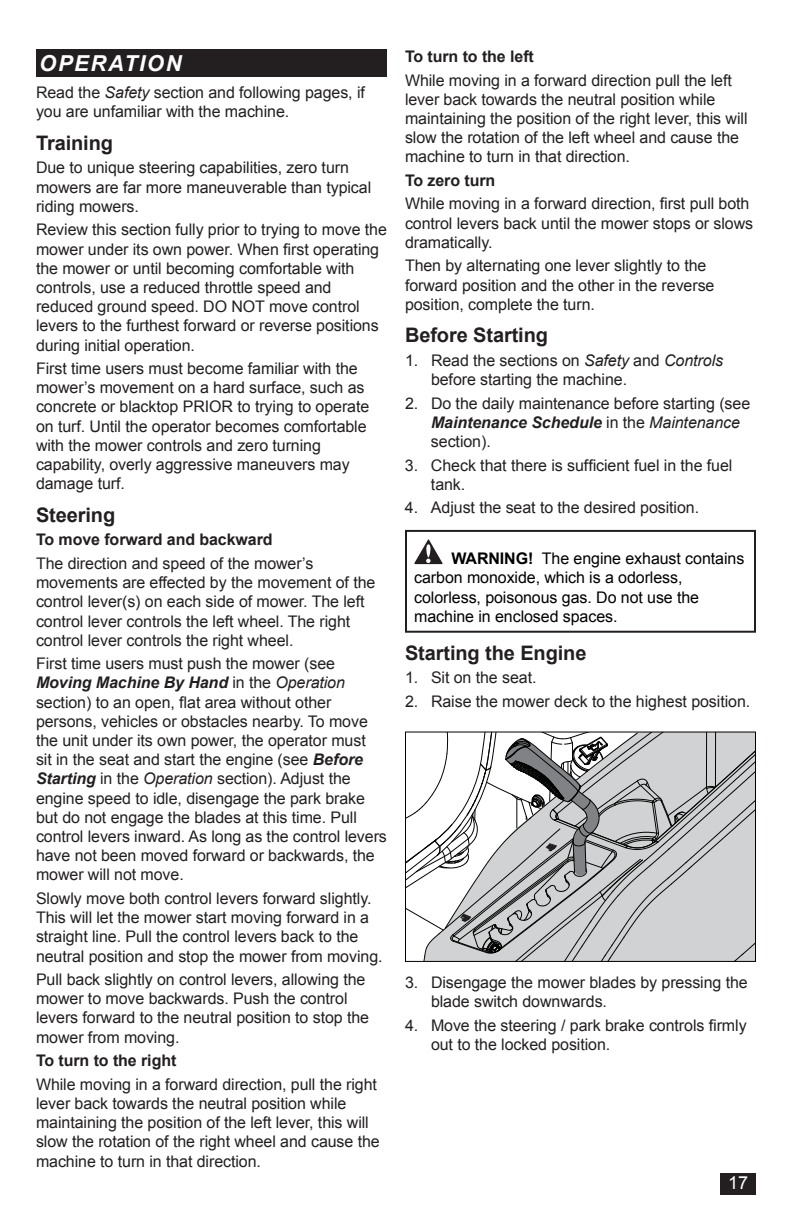
<style>
.page{position:relative;width:792px;height:1224px;background:#fff}
.page>*{position:absolute;margin:0;border:0;box-sizing:border-box;transform-origin:0 0}
.t1{font:italic 700 22px "Arial";letter-spacing:.075em;color:#fff}
.Head_10A{font:700 20px "Arial";letter-spacing:-.005em;color:#231f20}
.Head_10{font:700 20px "Arial";letter-spacing:-.005em;color:#231f20}
.t2{font:18px "Arial";color:#fff}
.Body_Text{font:16px/19.2px "Arial";letter-spacing:-.005em;color:#231f20}
.Warning{font:16px/19.2px "Arial";letter-spacing:-.005em;color:#000}
.Body_Bold{font:700 16px "Arial";letter-spacing:-.005em;color:#231f20}
.s1{font-style:italic}
.s2{font-weight:700;font-style:italic}
.s3{font-weight:700}
</style>
<div class="page">
<svg style="left:407px;top:734px;width:347px;height:226px"></svg>
<div style="left:405px;top:732px;width:351px;height:230px;border:1px solid #000"></div>
<div style="left:721px;top:1174px;width:35px;height:21px;background:#231f20"></div>
<div style="left:36px;top:49px;width:351px;height:27px;background:#231f20"></div>
<svg style="left:414px;top:539px;width:29px;height:25px"></svg>
<div style="left:405px;top:530px;width:351px;height:103px;border:2px solid #231f20"></div>
<h1 class="t1" style="left:39px;top:48px;width:144px">OPERATION</h1>
<p class="Body_Text" style="left:36px;top:83px;width:330px">Read the <span class="s1">Safety</span> section and following pages, if you are unfamiliar with the machine.</p>
<p class="Head_10" style="left:36px;top:130px;width:79px">Training</p>
<p class="Body_Text" style="left:36px;top:158px;width:337px">Due to unique steering capabilities, zero turn mowers are far more maneuverable than typical riding mowers.</p>
<p class="Body_Text" style="left:36px;top:220px;width:352px">Review this section fully prior to trying to move the mower under its own power. When first operating the mower or until becoming comfortable with controls, use a reduced throttle speed and reduced ground speed. DO NOT move control levers to the furthest forward or reverse positions during initial operation.</p>
<p class="Body_Text" style="left:36px;top:359px;width:335px">First time users must become familiar with the mower’s movement on a hard surface, such as concrete or blacktop PRIOR to trying to operate on turf. Until the operator becomes comfortable with the mower controls and zero turning capability, overly aggressive maneuvers may damage turf.</p>
<p class="Head_10A" style="left:36px;top:502px;width:81px">Steering</p>
<p class="Body_Bold" style="left:36px;top:529px;width:238px">To move forward and backward</p>
<p class="Body_Text" style="left:36px;top:554px;width:341px">The direction and speed of the mower’s movements are effected by the movement of the control lever(s) on each side of mower. The left control lever controls the left wheel. The right control lever controls the right wheel.</p>
<p class="Body_Text" style="left:36px;top:654px;width:352px">First time users must push the mower (see <span class="s2">Moving Machine By Hand</span> in the <span class="s1">Operation </span>section) to an open, flat area without other persons, vehicles or obstacles nearby. To move the unit under its own power, the operator must<br>sit in the seat and start the engine (see <span class="s2">Before Starting</span> in the <span class="s1">Operation</span> section). Adjust the engine speed to idle, disengage the park brake but do not engage the blades at this time. Pull control levers inward. As long as the control levers have not been moved forward or backwards, the mower will not move.</p>
<p class="Body_Text" style="left:36px;top:889px;width:348px">Slowly move both control levers forward slightly.<br>This will let the mower start moving forward in a straight line. Pull the control levers back to the neutral position and stop the mower from moving.</p>
<p class="Body_Text" style="left:36px;top:970px;width:335px">Pull back slightly on control levers, allowing the mower to move backwards. Push the control levers forward to the neutral position to stop the mower from moving.</p>
<p class="Body_Bold" style="left:36px;top:1050px;width:142px">To turn to the right</p>
<p class="Body_Text" style="left:36px;top:1075px;width:345px">While moving in a forward direction, pull the right lever back towards the neutral position while maintaining the position of the left lever, this will slow the rotation of the right wheel and cause the machine to turn in that direction.</p>
<p class="Body_Bold" style="left:405px;top:46px;width:130px">To turn to the left</p>
<p class="Body_Text" style="left:405px;top:71px;width:344px">While moving in a forward direction pull the left lever back towards the neutral position while maintaining the position of the right lever, this will slow the rotation of the left wheel and cause the machine to turn in that direction.</p>
<p class="Body_Bold" style="left:405px;top:170px;width:92px">To zero turn</p>
<p class="Body_Text" style="left:405px;top:194px;width:350px">While moving in a forward direction, first pull both control levers back until the mower stops or slows dramatically.</p>
<p class="Body_Text" style="left:405px;top:256px;width:311px">Then by alternating one lever slightly to the forward position and the other in the reverse position, complete the turn.</p>
<p class="Head_10A" style="left:405px;top:322px;width:145px">Before Starting</p>
<p class="Body_Text" style="left:431px;top:351px;width:294px;text-indent:-26px">1. Read the sections on <span class="s1">Safety</span> and <span class="s1">Controls </span>before starting the machine.</p>
<p class="Body_Text" style="left:431px;top:394px;width:321px;text-indent:-26px">2. Do the daily maintenance before starting (see<br><span class="s2">Maintenance Schedule</span> in the <span class="s1">Maintenance </span>section).</p>
<p class="Body_Text" style="left:431px;top:455px;width:303px;text-indent:-26px">3. Check that there is sufficient fuel in the fuel tank.</p>
<p class="Body_Text" style="left:405px;top:498px;width:296px">4. Adjust the seat to the desired position.</p>
<p class="Warning" style="left:414px;top:549px;width:332px;text-indent:37px"><span class="s3">WARNING!</span> The engine exhaust contains carbon monoxide, which is a odorless, colorless, poisonous gas. Do not use the machine in enclosed spaces.</p>
<p class="Head_10A" style="left:405px;top:639px;width:183px">Starting the Engine</p>
<p class="Body_Text" style="left:405px;top:668px;width:133px">1. Sit on the seat.</p>
<p class="Body_Text" style="left:405px;top:692px;width:347px">2. Raise the mower deck to the highest position.</p>
<p class="Body_Text" style="left:431px;top:973px;width:318px;text-indent:-26px">3. Disengage the mower blades by pressing the blade switch downwards.</p>
<p class="Body_Text" style="left:431px;top:1016px;width:317px;text-indent:-26px">4. Move the steering / park brake controls firmly out to the locked position.</p>
<p class="t2" style="left:728px;top:1171px;width:22px">17</p>
</div>
